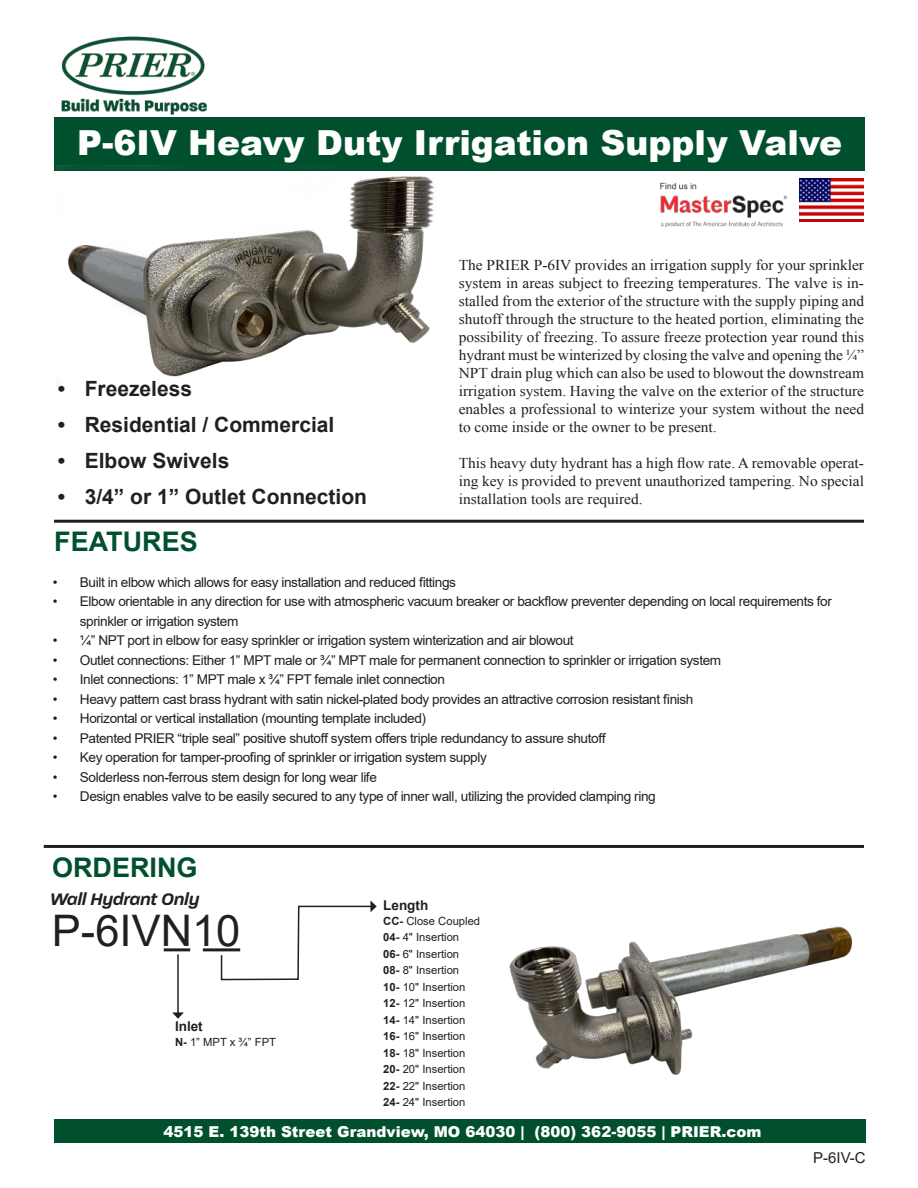
<style>
.page{position:relative;width:918px;height:1188px;background:#fff}
.page>*{position:absolute;margin:0;border:0;box-sizing:border-box;transform-origin:0 0}
.t1{font:43.5px "Arial";color:#231f20}
.t2{font:900 34.5px "Arial";color:#fff}
.t3{font:700 27px "Arial";color:#00502e}
.t4{font:700 21px "Arial";color:#231f20}
.t5{font:italic 600 18px "Paralucent";color:#231f20}
.t6{font:15px/18px "Times New Roman";color:#231f20;text-align:justify}
.t7{font:900 15px "Arial";color:#fff}
.t8{font:15px "Arial";color:#231f20}
.t9{font:13.5px/19.5px "Arial";letter-spacing:-.03em;color:#231f20}
.t10{font:700 13.5px "Arial";color:#231f20}
.t11{font:11.25px/16.5px "Arial";color:#231f20}
.s1{font-weight:700}
</style>
<div class="page">
<div style="left:54px;top:118px;width:811px;height:53px;background:#00502e"></div>
<img style="left:800px;top:179px;width:64px;height:43px">
<hr style="left:54px;top:520px;width:810px;height:3px;background:#231f20">
<div style="left:54px;top:1119px;width:812px;height:24px;background:#00502e"></div>
<hr style="left:164px;top:948px;width:26px;height:3px;background:#231f20">
<hr style="left:203px;top:948px;width:37px;height:3px;background:#231f20">
<svg style="left:220px;top:901px;width:157px;height:80px"></svg>
<hr style="left:177px;top:954px;width:2px;height:59px;background:#231f20">
<svg style="left:172px;top:1012px;width:12px;height:7px"></svg>
<hr style="left:44px;top:845px;width:820px;height:3px;background:#231f20">
<img style="left:54px;top:36px;width:158px;height:82px">
<img style="left:57px;top:229px;width:373px;height:158px">
<img style="left:509px;top:926px;width:343px;height:149px">
<img style="left:56px;top:166px;width:378px;height:63px">
<img style="left:660px;top:182px;width:128px;height:46px">
<h2 class="t2" style="left:77px;top:129px;width:767px">P-6IV Heavy Duty Irrigation Supply Valve</h2>
<h3 class="t4" style="left:58px;top:381px;width:136px">• Freezeless</h3>
<h3 class="t4" style="left:58px;top:417px;width:278px">• Residential / Commercial</h3>
<h3 class="t4" style="left:58px;top:453px;width:173px">• Elbow Swivels</h3>
<h3 class="t4" style="left:58px;top:489px;width:311px">• 3/4” or 1” Outlet Connection</h3>
<h3 class="t3" style="left:54px;top:531px;width:145px">FEATURES</h3>
<p class="t6" style="left:459px;top:257px;width:407px">The PRIER P-6IV provides an irrigation supply for your sprinkler system in areas subject to freezing temperatures. The valve is in&shy;stalled from the exterior of the structure with the supply piping and shutoff through the structure to the heated portion, eliminating the possibility of freezing. To assure freeze protection year round this hydrant must be winterized by closing the valve and opening the ¼” NPT drain plug which can also be used to blowout the downstream irrigation system. Having the valve on the exterior of the structure enables a professional to winterize your system without the need to come inside or the owner to be present.</p>
<p class="t6" style="left:459px;top:454px;width:407px">This heavy duty hydrant has a high flow rate. A removable operat&shy;ing key is provided to prevent unauthorized tampering. No special installation tools are required.</p>
<p class="t9" style="left:53px;top:573px;width:405px">• Built in elbow which allows for easy installation and reduced fittings</p>
<p class="t9" style="left:80px;top:593px;width:754px;text-indent:-27px">• Elbow orientable in any direction for use with atmospheric vacuum breaker or backflow preventer depending on local requirements for sprinkler or irrigation system</p>
<p class="t9" style="left:53px;top:632px;width:522px">• ¼” NPT port in elbow for easy sprinkler or irrigation system winterization and air blowout</p>
<p class="t9" style="left:53px;top:651px;width:670px">• Outlet connections: Either 1” MPT male or ¾” MPT male for permanent connection to sprinkler or irrigation system</p>
<p class="t9" style="left:53px;top:671px;width:394px">• Inlet connections: 1” MPT male x ¾” FPT female inlet connection</p>
<p class="t9" style="left:53px;top:690px;width:642px">• Heavy pattern cast brass hydrant with satin nickel-plated body provides an attractive corrosion resistant finish</p>
<p class="t9" style="left:53px;top:710px;width:375px">• Horizontal or vertical installation (mounting template included)</p>
<p class="t9" style="left:53px;top:729px;width:555px">• Patented PRIER “triple seal” positive shutoff system offers triple redundancy to assure shutoff</p>
<p class="t9" style="left:53px;top:749px;width:436px">• Key operation for tamper-proofing of sprinkler or irrigation system supply</p>
<p class="t9" style="left:53px;top:768px;width:325px">• Solderless non-ferrous stem design for long wear life</p>
<p class="t9" style="left:53px;top:788px;width:604px">• Design enables valve to be easily secured to any type of inner wall, utilizing the provided clamping ring</p>
<h3 class="t3" style="left:52px;top:857px;width:147px">ORDERING</h3>
<h3 class="t5" style="left:50px;top:892px;width:151px">Wall Hydrant Only</h3>
<h1 class="t1" style="left:52px;top:914px;width:190px">P-6IVN10</h1>
<p class="t10" style="left:175px;top:1022px;width:29px">Inlet</p>
<p class="t11" style="left:175px;top:1034px;width:103px"><span class="s1">N-</span> 1” MPT x ¾” FPT</p>
<p class="t10" style="left:383px;top:900px;width:46px">Length</p>
<p class="t11" style="left:383px;top:914px;width:98px"><span class="s1">CC-</span> Close Coupled<br><span class="s1">04-</span> 4" Insertion<br><span class="s1">06-</span> 6" Insertion<br><span class="s1">08-</span> 8" Insertion<br><span class="s1">10-</span> 10" Insertion<br><span class="s1">12-</span> 12" Insertion<br><span class="s1">14-</span> 14" Insertion<br><span class="s1">16-</span> 16" Insertion<br><span class="s1">18-</span> 18" Insertion<br><span class="s1">20-</span> 20" Insertion<br><span class="s1">22-</span> 22" Insertion<br><span class="s1">24-</span> 24" Insertion</p>
<p class="t7" style="left:164px;top:1126px;width:599px">4515 E. 139th Street Grandview, MO 64030 | (800) 362-9055 | PRIER.com</p>
<p class="t8" style="left:813px;top:1152px;width:54px">P-6IV-C</p>
</div>
